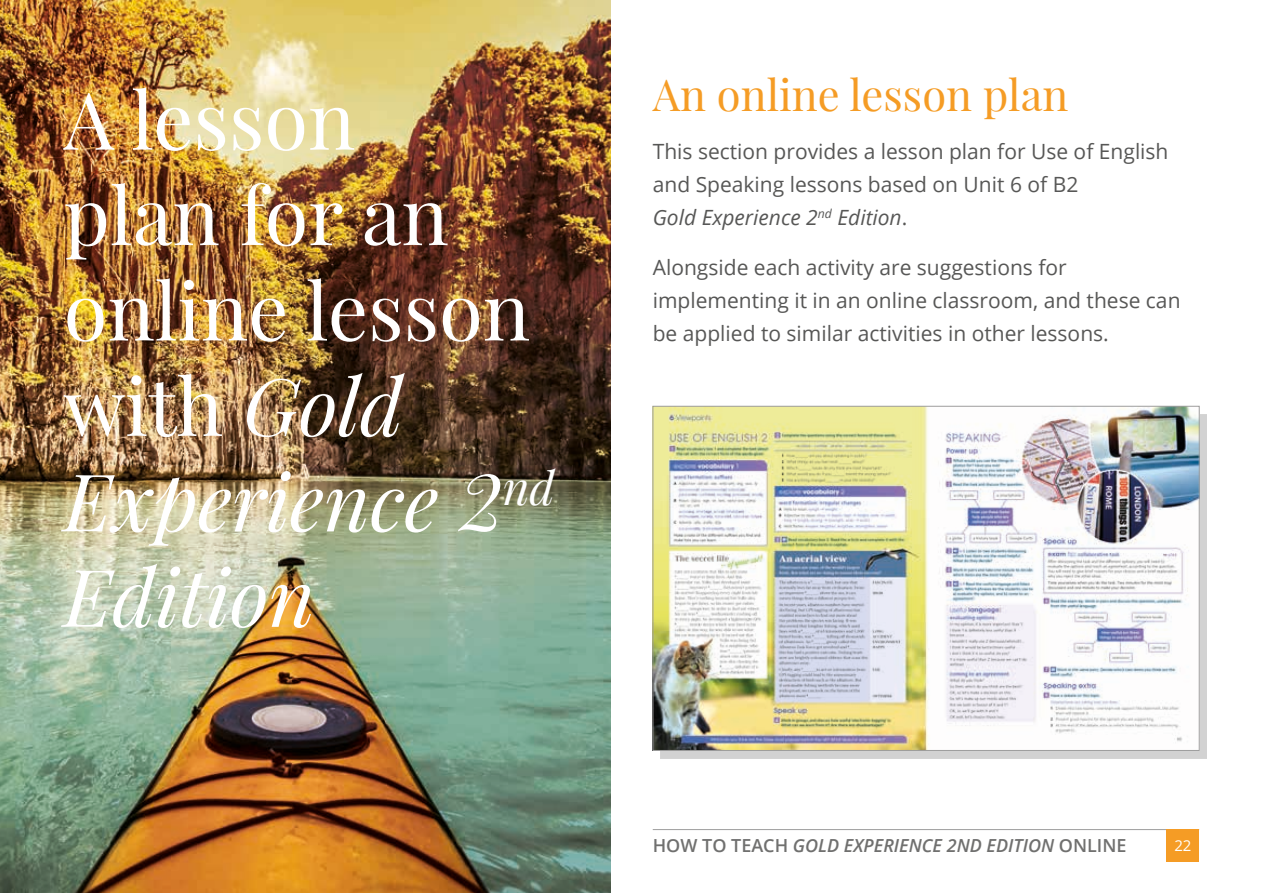
<style>
.page{position:relative;width:1263px;height:893px;background:#fff}
.page>*{position:absolute;margin:0;border:0;box-sizing:border-box;transform-origin:0 0}
.t1{font:79.5px/95.4px "Playfair Display";color:#fff}
.t2{font:43.5px "Playfair Display";color:#f59c25}
.t3{font:21px/33px "Open Sans";color:#575756}
.t4{font:italic 600 18px "Open Sans";color:#70706f}
.t5{font:15px "Open Sans";color:#fff}
.s1{font-style:italic}
.s2{font-style:normal}
</style>
<div class="page">
<img style="left:0;top:0;width:610px;height:893px">
<hr style="left:653px;top:829px;width:546px;height:1px;background:#9d9d9d">
<div style="left:660px;top:414px;width:547px;height:344px;background:#1d1d1b;opacity:.2"></div>
<img style="left:655px;top:408px;width:542px;height:341px">
<div style="left:1167px;top:829px;width:32px;height:33px;background:#f59c25"></div>
<h1 class="t1" style="left:64px;top:72px;width:492px">A lesson<br>plan for an online lesson with <span class="s1">Gold<br>Experience 2</span><sup>nd<br></sup><span class="s1">Edition</span></h1>
<h2 class="t2" style="left:653px;top:67px;width:417px">An online lesson plan</h2>
<p class="t3" style="left:653px;top:134px;width:517px">This section provides a lesson plan for Use of English and Speaking lessons based on Unit 6 of B2<br><span class="s1">Gold Experience 2</span><sup>nd</sup> <span class="s1">Edition</span>.</p>
<p class="t3" style="left:653px;top:250px;width:529px">Alongside each activity are suggestions for implementing it in an online classroom, and these can be applied to similar activities in other lessons.</p>
<p class="t4" style="left:653px;top:833px;width:475px"><span class="s2">HOW TO TEACH</span> GOLD EXPERIENCE 2ND EDITION <span class="s2">ONLINE</span></p>
<p class="t5" style="left:1174px;top:835px;width:19px">22</p>
</div>
